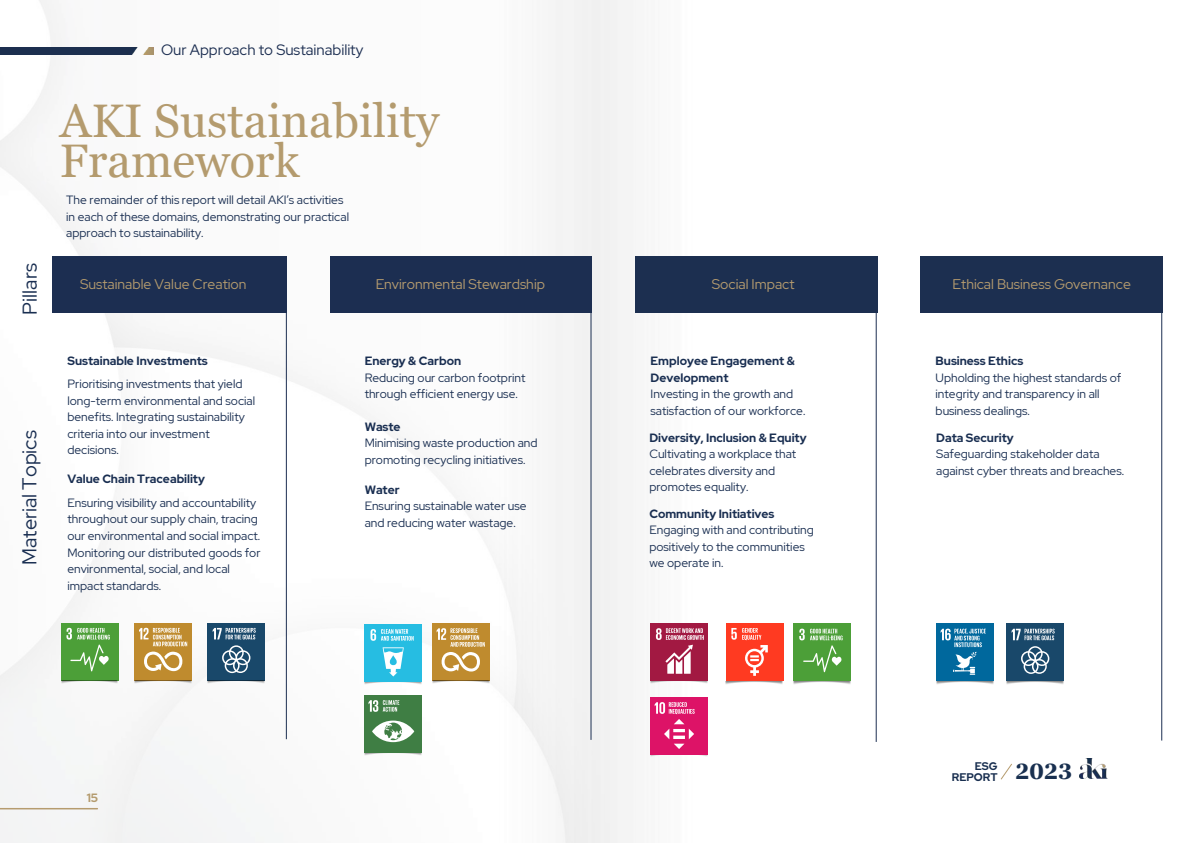
<style>
.page{position:relative;width:1191px;height:843px;background:#fff}
.page>*{position:absolute;margin:0;border:0;box-sizing:border-box;transform-origin:0 0}
.t1{font:47px/39.8px "Georgia Pro";color:#b49b6e}
.t2{font:20px "Red Hat Display";color:#192e51}
.t3{font:15px "Red Hat Display";color:#1c2e51}
.t4{font:14px "Red Hat Display";color:#b69c6f}
.t5{font:14px "Red Hat Display";color:#b49b6e}
.t6{font:12px/16.5px "Red Hat Display";color:#192e51}
.t7{font:700 12px/16.5px "Red Hat Display";color:#192e51}
.t8{font:700 12px "Red Hat Display";color:#b49b6e}
.t9{font:700 11px/11px "Red Hat Display";color:#192f50}
.s1{font-family:"Georgia Pro";font-size:22.1px;color:#193050}
</style>
<div class="page">
<img style="left:0;top:0;width:1163px;height:842px">
<div style="left:53px;top:256px;width:234px;height:56px;background:#1c2e51"></div>
<div style="left:61px;top:623px;width:57px;height:57px;background:#4c9f38"></div>
<svg style="left:66px;top:627px;width:44px;height:44px"></svg>
<img style="left:61px;top:680px;width:57px;height:3px">
<div style="left:135px;top:623px;width:57px;height:57px;background:#bf8b2e"></div>
<svg style="left:139px;top:627px;width:48px;height:44px"></svg>
<img style="left:135px;top:680px;width:57px;height:3px">
<div style="left:207px;top:623px;width:57px;height:57px;background:#19486a"></div>
<svg style="left:213px;top:627px;width:43px;height:46px"></svg>
<img style="left:207px;top:680px;width:57px;height:3px">
<hr style="left:286px;top:308px;width:1px;height:431px;background:#1c2e51">
<div style="left:1006px;top:623px;width:57px;height:57px;background:#19486a"></div>
<svg style="left:1011px;top:628px;width:43px;height:45px"></svg>
<img style="left:1006px;top:680px;width:57px;height:3px">
<div style="left:920px;top:256px;width:242px;height:56px;background:#1c2f50"></div>
<img style="left:936px;top:680px;width:57px;height:3px">
<div style="left:936px;top:623px;width:57px;height:57px;background:#00689d"></div>
<svg style="left:940px;top:628px;width:45px;height:46px"></svg>
<hr style="left:1161px;top:309px;width:1px;height:431px;background:#1c2e51">
<img style="left:490px;top:0;width:211px;height:842px">
<div style="left:330px;top:256px;width:261px;height:56px;background:#1c2e51"></div>
<div style="left:432px;top:623px;width:57px;height:57px;background:#bf8b2e"></div>
<svg style="left:436px;top:628px;width:49px;height:43px"></svg>
<img style="left:432px;top:680px;width:57px;height:3px">
<img style="left:365px;top:681px;width:56px;height:3px">
<div style="left:364px;top:624px;width:57px;height:57px;background:#26bde2"></div>
<svg style="left:370px;top:629px;width:43px;height:47px"></svg>
<img style="left:365px;top:752px;width:56px;height:3px">
<div style="left:364px;top:695px;width:57px;height:57px;background:#3f7e44"></div>
<svg style="left:368px;top:700px;width:46px;height:42px"></svg>
<hr style="left:590px;top:291px;width:1px;height:448px;background:#1c2e51">
<div style="left:635px;top:256px;width:242px;height:56px;background:#1c2f50"></div>
<img style="left:650px;top:754px;width:57px;height:2px">
<div style="left:793px;top:623px;width:57px;height:57px;background:#4c9f38"></div>
<svg style="left:799px;top:628px;width:43px;height:44px"></svg>
<img style="left:793px;top:680px;width:57px;height:3px">
<img style="left:725px;top:680px;width:57px;height:3px">
<div style="left:725px;top:623px;width:58px;height:57px;background:#ff3a21"></div>
<svg style="left:731px;top:628px;width:5px;height:11px"></svg>
<svg style="left:742px;top:628px;width:25px;height:47px"></svg>
<img style="left:650px;top:680px;width:57px;height:3px">
<div style="left:650px;top:623px;width:57px;height:57px;background:#a21942"></div>
<svg style="left:656px;top:628px;width:47px;height:45px"></svg>
<div style="left:650px;top:697px;width:57px;height:57px;background:#dd1367"></div>
<svg style="left:654px;top:702px;width:40px;height:46px"></svg>
<hr style="left:875px;top:309px;width:1px;height:432px;background:#1c2e51">
<img style="left:1079px;top:758px;width:28px;height:20px">
<svg style="left:999px;top:762px;width:13px;height:18px"></svg>
<img style="left:0;top:48px;width:154px;height:6px">
<hr style="left:0;top:807px;width:97px;height:2px;background:#b69c6f">
<h2 class="t2" style="left:16px;top:314px;width:53px;rotate:-90deg">Pillars</h2>
<h2 class="t2" style="left:16px;top:564px;width:136px;rotate:-90deg">Material Topics</h2>
<p class="t3" style="left:161px;top:40px;width:204px">Our Approach to Sustainability</p>
<h1 class="t1" style="left:60px;top:101px;width:381px">AKI Sustainability<br>Framework</h1>
<p class="t6" style="left:66px;top:191px;width:284px">The remainder of this report will detail AKI’s activities in each of these domains, demonstrating our practical approach to sustainability.</p>
<p class="t5" style="left:80px;top:274px;width:168px">Sustainable Value Creation</p>
<p class="t4" style="left:952px;top:274px;width:180px">Ethical Business Governance</p>
<p class="t4" style="left:375px;top:274px;width:171px">Environmental Stewardship</p>
<p class="t4" style="left:711px;top:274px;width:84px">Social Impact</p>
<p class="t7" style="left:67px;top:353px;width:142px">Sustainable Investments</p>
<p class="t6" style="left:67px;top:375px;width:189px">Prioritising investments that yield long-term environmental and social benefits. Integrating sustainability criteria into our investment decisions.</p>
<p class="t7" style="left:67px;top:470px;width:139px">Value Chain Traceability</p>
<p class="t6" style="left:67px;top:494px;width:194px">Ensuring visibility and accountability throughout our supply chain, tracing our environmental and social impact.<br>Monitoring our distributed goods for environmental, social, and local impact standards.</p>
<p class="t7" style="left:364px;top:353px;width:98px">Energy &amp; Carbon</p>
<p class="t6" style="left:364px;top:369px;width:162px">Reducing our carbon footprint through efficient energy use.</p>
<p class="t7" style="left:364px;top:418px;width:38px">Waste</p>
<p class="t6" style="left:364px;top:434px;width:174px">Minimising waste production and promoting recycling initiatives.</p>
<p class="t7" style="left:364px;top:481px;width:36px">Water</p>
<p class="t6" style="left:364px;top:497px;width:163px">Ensuring sustainable water use and reducing water wastage.</p>
<p class="t7" style="left:650px;top:353px;width:146px">Employee Engagement &amp;<br>Development</p>
<p class="t6" style="left:650px;top:386px;width:156px">Investing in the growth and satisfaction of our workforce.</p>
<p class="t7" style="left:649px;top:429px;width:159px">Diversity, Inclusion &amp; Equity</p>
<p class="t6" style="left:649px;top:445px;width:148px">Cultivating a workplace that celebrates diversity and promotes equality.</p>
<p class="t7" style="left:649px;top:505px;width:127px">Community Initiatives</p>
<p class="t6" style="left:649px;top:521px;width:166px">Engaging with and contributing positively to the communities we operate in.</p>
<p class="t7" style="left:935px;top:353px;width:89px">Business Ethics</p>
<p class="t6" style="left:935px;top:369px;width:187px">Upholding the highest standards of integrity and transparency in all business dealings.</p>
<p class="t7" style="left:936px;top:429px;width:79px">Data Security</p>
<p class="t6" style="left:936px;top:445px;width:189px">Safeguarding stakeholder data against cyber threats and breaches.</p>
<p class="t8" style="left:87px;top:789px;width:13px">15</p>
<p class="t9" style="left:951px;top:759px;width:122px;text-indent:23px">ESG<br>REPORT <span class="s1">2023</span></p>
</div>
